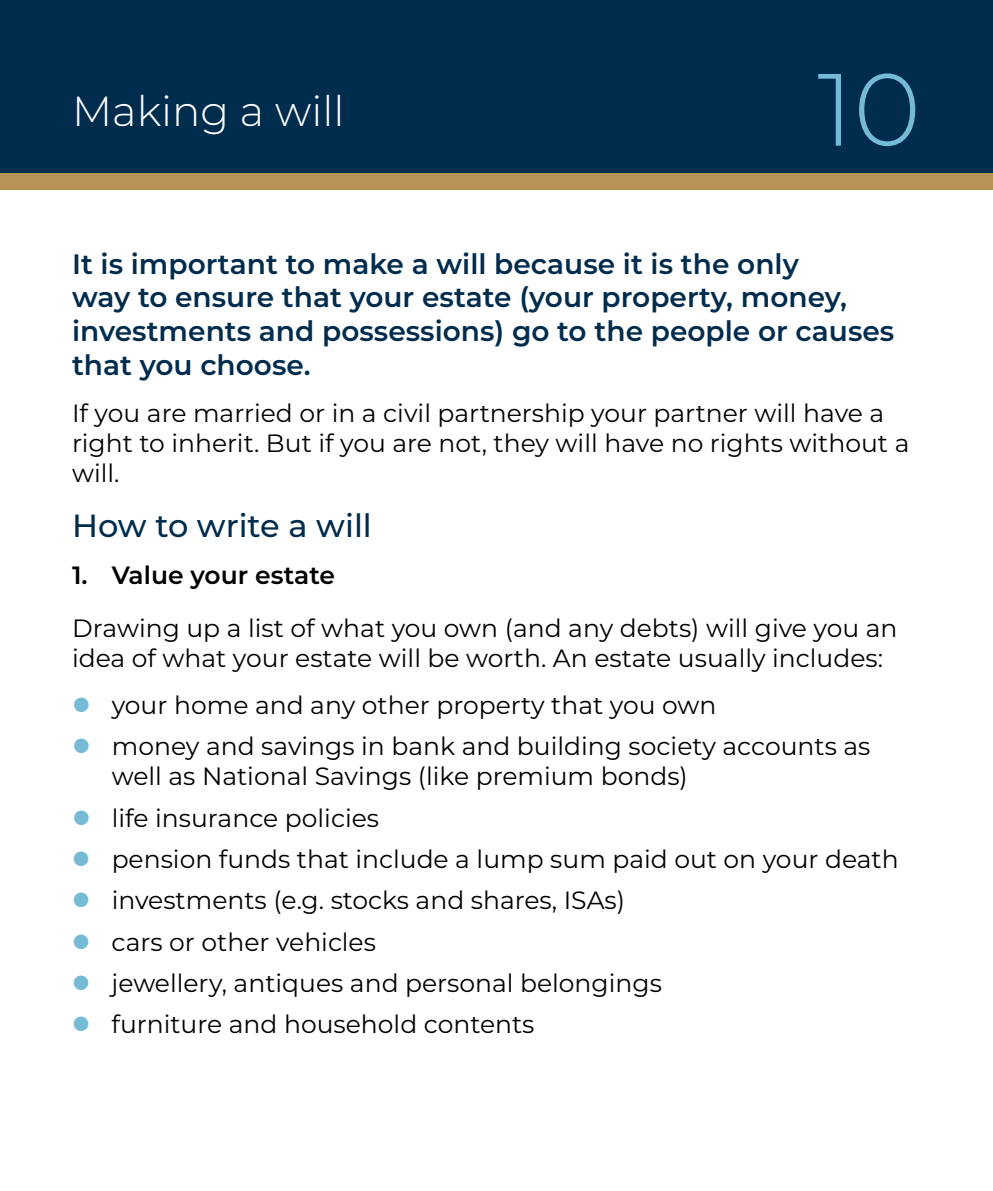
<style>
.page{position:relative;width:993px;height:1191px;background:#fff}
.page>*{position:absolute;margin:0;border:0;box-sizing:border-box;transform-origin:0 0}
.t1{font:300 102.4px "Montserrat Alternates";color:#75bbd5}
.t2{font:300 42px "Montserrat";color:#fff}
.t3{font:500 32px "Montserrat";color:#002c4d}
.t4{font:600 28px/33.6px "Montserrat";color:#002c4d}
.t5{font:25px/41.4px "Montserrat";color:#000}
.t6{font:600 25px "Montserrat";color:#000}
</style>
<div class="page">
<div style="left:0;top:9px;width:992px;height:181px;background:#b79257"></div>
<div style="left:0;top:0;width:992px;height:173px;background:#002c4d"></div>
<h2 class="t2" style="left:72px;top:82px;width:274px">Making a will</h2>
<h1 class="t1" style="left:817px;top:40px;width:105px">10</h1>
<p class="t4" style="left:72px;top:246px;width:823px">It is important to make a will because it is the only<br>way to ensure that your estate (your property, money, investments and possessions) go to the people or causes that you choose.</p>
<p class="t5" style="left:72px;top:397px;width:838px;line-height:30px">If you are married or in a civil partnership your partner will have a right to inherit. But if you are not, they will have no rights without a will.</p>
<p class="t3" style="left:72px;top:503px;width:301px">How to write a will</p>
<p class="t6" style="left:72px;top:557px;width:264px">1. Value your estate</p>
<p class="t5" style="left:72px;top:612px;width:826px;line-height:30px">Drawing up a list of what you own (and any debts) will give you an idea of what your estate will be worth. An estate usually includes:</p>
<p class="t5" style="left:112px;top:683px;width:760px">your home and any other property that you own<br>money and savings in bank and building society accounts as</p>
<p class="t5" style="left:112px;top:755px;width:788px">well as National Savings (like premium bonds)<br>life insurance policies<br>pension funds that include a lump sum paid out on your death investments (e.g. stocks and shares, ISAs)<br>cars or other vehicles<br>jewellery, antiques and personal belongings<br>furniture and household contents</p>
</div>
